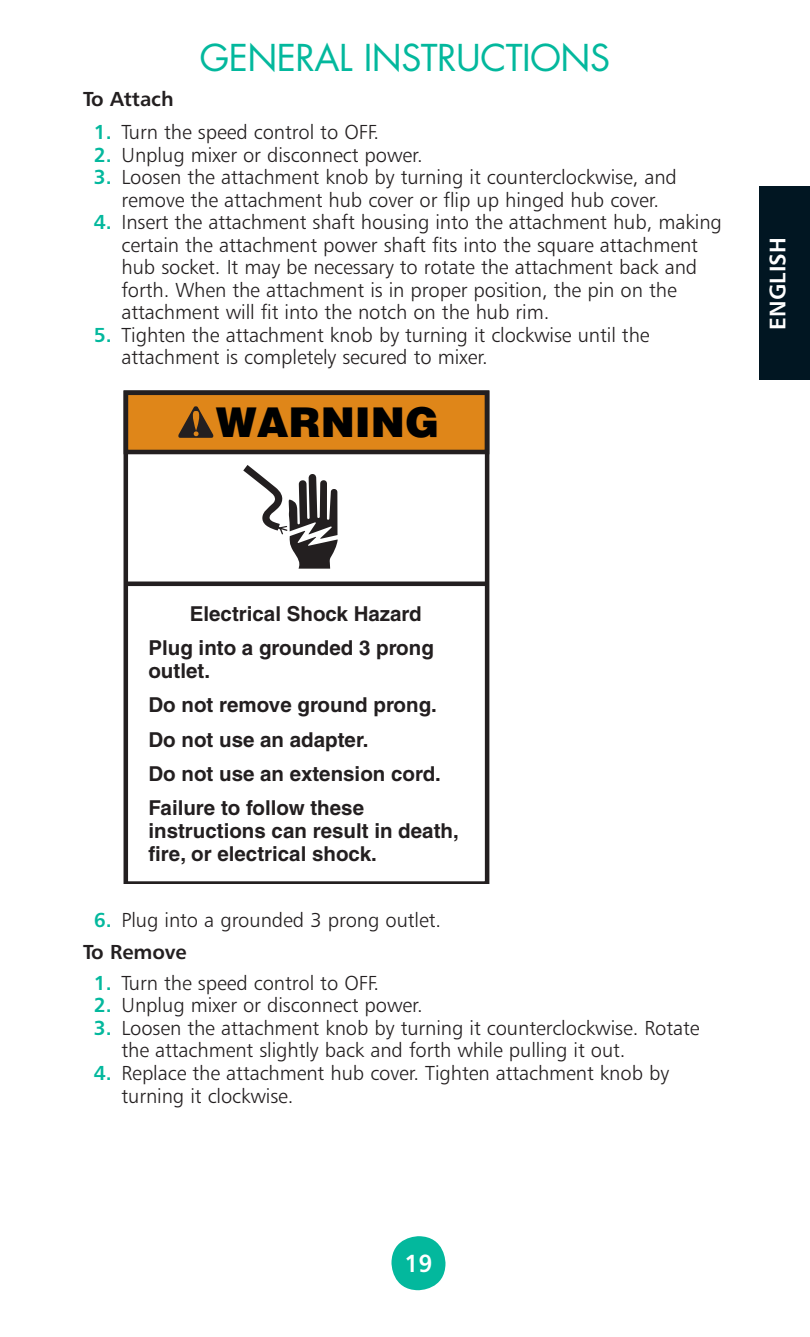
<style>
.page{position:relative;width:810px;height:1337px;background:#fff}
.page>*{position:absolute;margin:0;border:0;box-sizing:border-box;transform-origin:0 0}
.t1{font:900 40.95px "Helvetica";color:#000}
.t2{font:36px "Futura";letter-spacing:-.015em;color:#03b89d}
.t3{font:24.75px "Humanist 777 BT Bold B";color:#fff;scale:.95 1}
.t4{font:22.5px "Humanist 777 BT Bold B";color:#fff}
.t5{font:700 20.47px/34.2px "Helvetica";color:#231f20}
.t6{font:20.25px/22.5px "Humanist 777 BT Light B";letter-spacing:-.005em;color:#231f20}
.t7{font:20.25px "Humanist 777 BT Bold B";letter-spacing:-.005em;color:#231f20}
.s1{font-family:"Humanist 777 BT Bold B";color:#03b89d}
</style>
<div class="page">
<div style="left:391px;top:1236px;width:54px;height:54px;background:#03b89d;border-radius:50%"></div>
<div style="left:759px;top:186px;width:51px;height:194px;background:#011622"></div>
<svg style="left:124px;top:390px;width:365px;height:494px"></svg>
<div style="left:126px;top:581px;width:361px;height:5px;background:#231f20"></div>
<h2 class="t2" style="left:200px;top:41px;width:412px">GENERAL INSTRUCTIONS</h2>
<p class="t7" style="left:83px;top:88px;width:92px">To Attach</p>
<p class="t6" style="left:94px;top:122px;width:287px"><span class="s1">1.</span> Turn the speed control to OFF.</p>
<p class="t6" style="left:94px;top:144px;width:331px"><span class="s1">2.</span> Unplug mixer or disconnect power.</p>
<p class="t6" style="left:94px;top:167px;width:585px;text-align:center"><span class="s1">3.</span> Loosen the attachment knob by turning it counterclockwise, and remove the attachment hub cover or flip up hinged hub cover.</p>
<p class="t6" style="left:122px;top:212px;width:602px;text-indent:-28px"><span class="s1">4.</span> Insert the attachment shaft housing into the attachment hub, making certain the attachment power shaft fits into the square attachment hub socket. It may be necessary to rotate the attachment back and forth. When the attachment is in proper position, the pin on the attachment will fit into the notch on the hub rim.</p>
<p class="t6" style="left:122px;top:324px;width:530px;text-indent:-28px"><span class="s1">5.</span> Tighten the attachment knob by turning it clockwise until the attachment is completely secured to mixer.</p>
<h1 class="t1" style="left:216px;top:407px;width:225px">WARNING</h1>
<p class="t4" style="left:766px;top:330px;width:94px;rotate:-90deg">ENGLISH</p>
<p class="t5" style="left:148px;top:598px;width:287px;text-indent:41px">Electrical Shock Hazard<br>Plug into a grounded 3 prong</p>
<p class="t5" style="left:148px;top:655px;width:294px">outlet.<br>Do not remove ground prong.<br>Do not use an adapter.<br>Do not use an extension cord.<br>Failure to follow these</p>
<p class="t5" style="left:148px;top:821px;width:312px;line-height:22.7px">instructions can result in death, fire, or electrical shock.</p>
<p class="t6" style="left:94px;top:909px;width:349px"><span class="s1">6.</span> Plug into a grounded 3 prong outlet.</p>
<p class="t7" style="left:83px;top:941px;width:105px">To Remove</p>
<p class="t6" style="left:94px;top:972px;width:287px"><span class="s1">1.</span> Turn the speed control to OFF.</p>
<p class="t6" style="left:94px;top:995px;width:331px"><span class="s1">2.</span> Unplug mixer or disconnect power.</p>
<p class="t6" style="left:122px;top:1017px;width:580px;text-indent:-28px"><span class="s1">3.</span> Loosen the attachment knob by turning it counterclockwise. Rotate the attachment slightly back and forth while pulling it out.</p>
<p class="t6" style="left:122px;top:1062px;width:549px;text-indent:-28px"><span class="s1">4.</span> Replace the attachment hub cover. Tighten attachment knob by turning it clockwise.</p>
<p class="t3" style="left:404px;top:1250px;width:31px">19</p>
</div>
